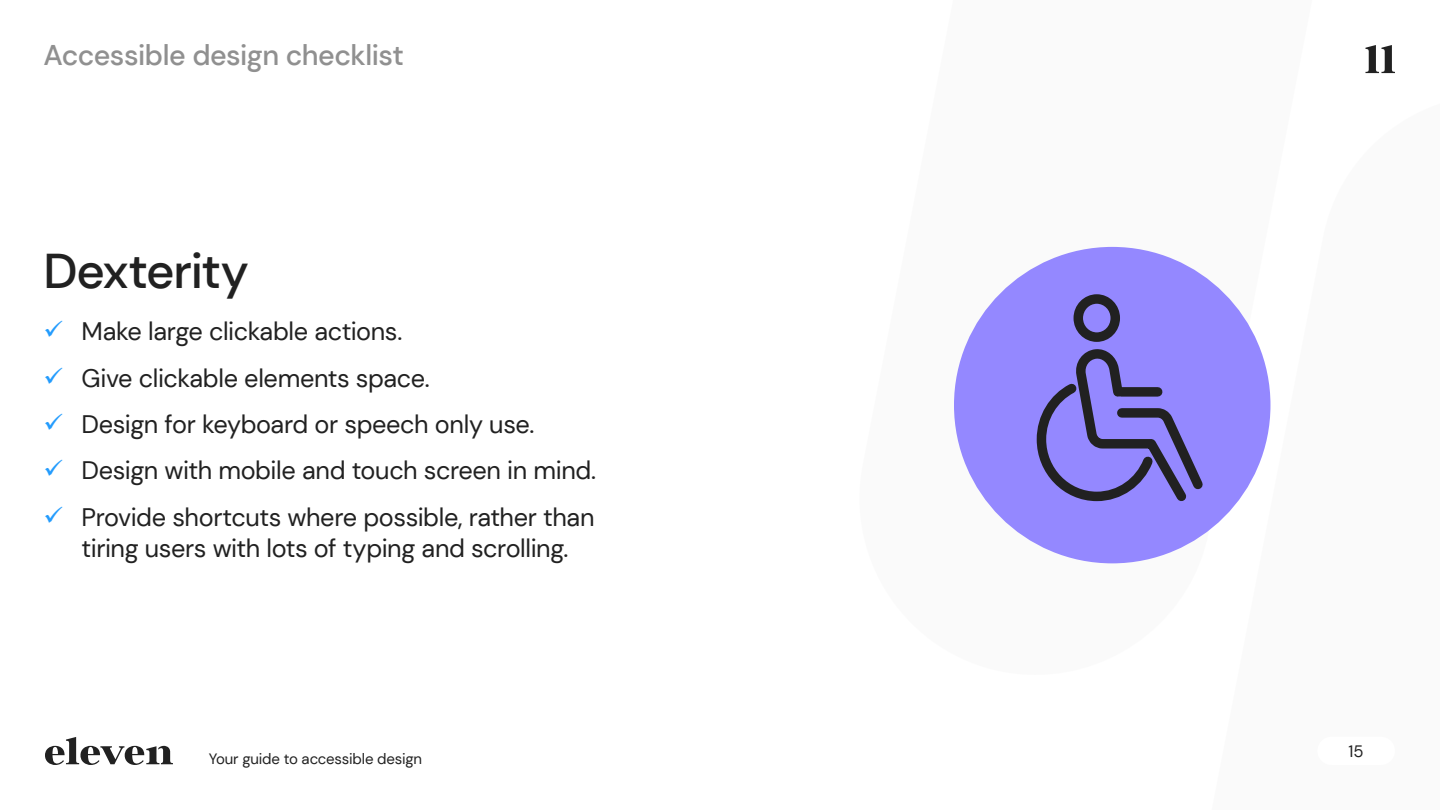
<style>
.page{position:relative;width:1440px;height:810px;background:#fff}
.page>*{position:absolute;margin:0;border:0;box-sizing:border-box;transform-origin:0 0}
.t1{font:500 48.75px "DM Sans";letter-spacing:-.025em;color:#212121}
.t2{font:500 28.5px "DM Sans";letter-spacing:-.02em;color:#909090}
.t3{font:25.28px/31.7px "DM Sans";letter-spacing:-.015em;color:#212121}
.t4{font:16.5px "DM Sans";color:#212121}
.t5{font:15px "DM Sans";letter-spacing:-.015em;color:#212121}
</style>
<div class="page">
<div style="left:954px;top:247px;width:316px;height:316px;background:#9488ff;border-radius:50%"></div>
<svg style="left:1036px;top:294px;width:167px;height:208px"></svg>
<div style="left:1121px;top:387px;width:37px;height:10px;background:#212121"></div>
<svg style="left:45px;top:737px;width:128px;height:28px"></svg>
<svg style="left:1366px;top:45px;width:29px;height:28px"></svg>
<p class="t2" style="left:43px;top:38px;width:362px">Accessible design checklist</p>
<h2 class="t1" style="left:43px;top:240px;width:207px">Dexterity</h2>
<p class="t3" style="left:82px;top:315px;width:322px">Make large clickable actions.</p>
<p class="t3" style="left:82px;top:362px;width:350px">Give clickable elements space.</p>
<p class="t3" style="left:82px;top:408px;width:454px">Design for keyboard or speech only use.</p>
<p class="t3" style="left:82px;top:455px;width:516px">Design with mobile and touch screen in mind.</p>
<p class="t3" style="left:82px;top:501px;width:514px">Provide shortcuts where possible, rather than tiring users with lots of typing and scrolling.</p>
<p class="t5" style="left:209px;top:750px;width:215px">Your guide to accessible design</p>
<p class="t4" style="left:1349px;top:741px;width:17px">15</p>
</div>
